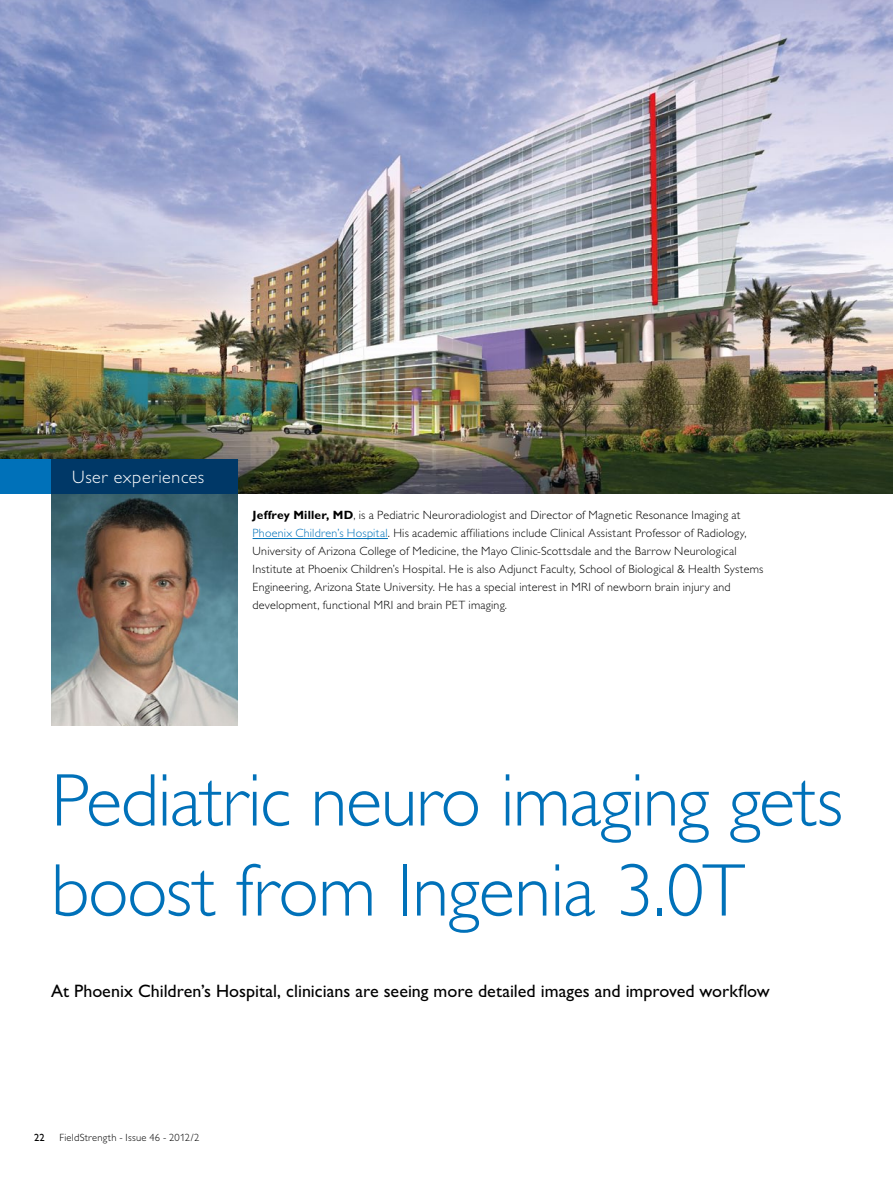
<style>
.page{position:relative;width:893px;height:1187px;background:#fff}
.page>*{position:absolute;margin:0;border:0;box-sizing:border-box;transform-origin:0 0}
.t1{font:75px/90px "Gill Sans Alt One WGL Light";letter-spacing:-.015em;color:#0071b9}
.t2{font:18px "Gill Sans Alt One WGL";color:#000}
.t3{font:18px "Gill Sans Alt One WGL Light";letter-spacing:.03em;color:#fff}
.t4{font:12px/18px "Gill Sans Alt One WGL Light";letter-spacing:.02em;color:#000}
.t5{font:10.5px "Gill Sans Alt One WGL Light";letter-spacing:.025em;color:#000}
.t6{font:10.5px "Gill Sans Alt One WGL";color:#000}
.s1{font-family:"Gill Sans Alt One WGL";font-weight:700}
.s2{color:#0071b9}
</style>
<div class="page">
<img style="left:0;top:0;width:893px;height:493px">
<img style="left:51px;top:493px;width:186px;height:232px">
<div style="left:0;top:459px;width:51px;height:34px;background:#0071b9"></div>
<div style="left:51px;top:459px;width:186px;height:34px;background:#003867"></div>
<hr style="left:253px;top:538px;width:135px;height:1px;background:#0071b9">
<h2 class="t3" style="left:72px;top:465px;width:134px">User experiences</h2>
<p class="t4" style="left:253px;top:506px;width:512px"><span class="s1">Jeffrey Miller, MD</span>, is a Pediatric Neuroradiologist and Director of Magnetic Resonance Imaging at <span class="s2">Phoenix Children’s Hospital</span>. His academic affiliations include Clinical Assistant Professor of Radiology, University of Arizona College of Medicine, the Mayo Clinic-Scottsdale and the Barrow Neurological Institute at Phoenix Children’s Hospital. He is also Adjunct Faculty, School of Biological &amp; Health Systems Engineering, Arizona State University. He has a special interest in MRI of newborn brain injury and development, functional MRI and brain PET imaging.</p>
<h1 class="t1" style="left:51px;top:755px;width:793px">Pediatric neuro imaging gets boost from Ingenia 3.0T</h1>
<h2 class="t2" style="left:51px;top:978px;width:720px">At Phoenix Children’s Hospital, clinicians are seeing more detailed images and improved workflow</h2>
<p class="t6" style="left:34px;top:1129px;width:12px">22</p>
<p class="t5" style="left:60px;top:1130px;width:141px">FieldStrength - Issue 46 - 2012/2</p>
</div>
